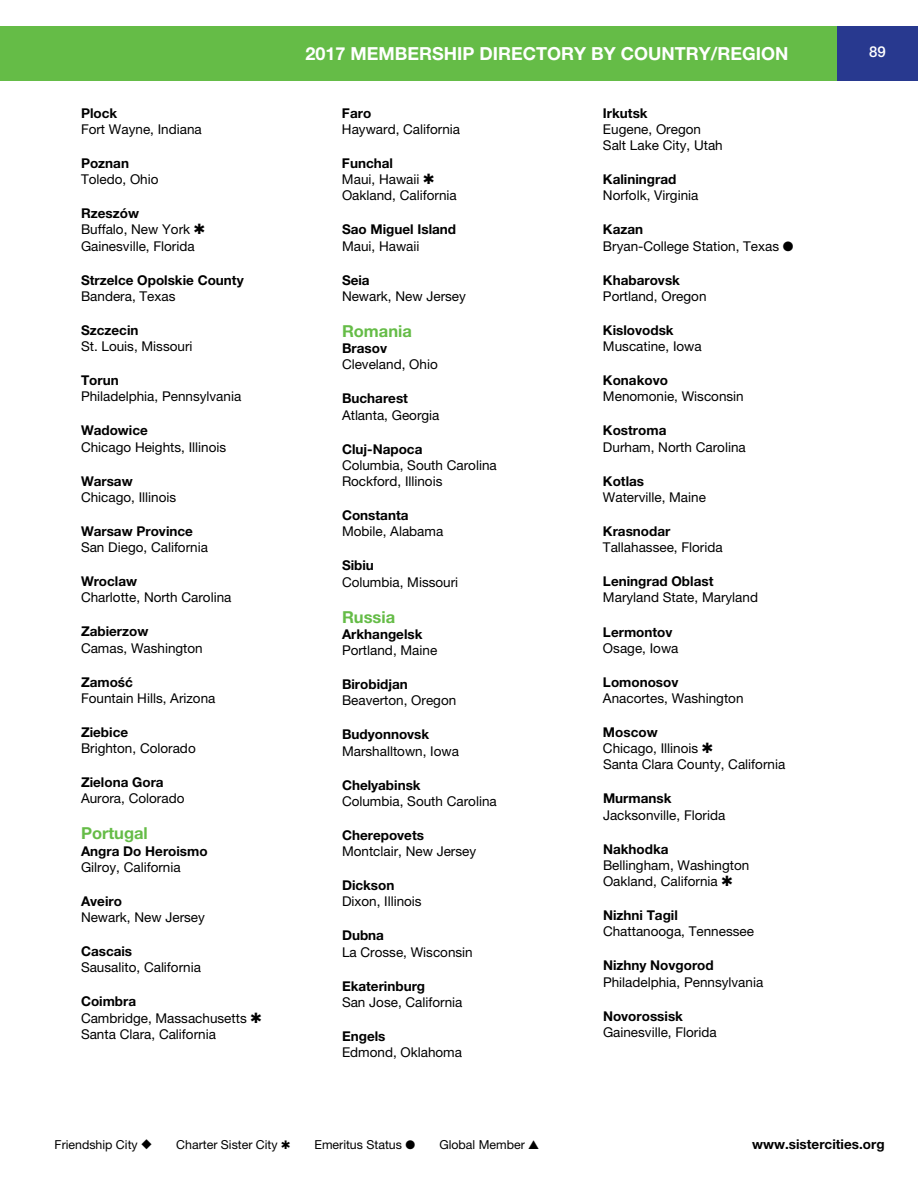
<style>
.page{position:relative;width:918px;height:1188px;background:#fff}
.page>*{position:absolute;margin:0;border:0;box-sizing:border-box;transform-origin:0 0}
.t1{font:700 18px "Helvetica Neue LT Std";color:#fff}
.t2{font:700 16.5px "Helvetica Neue LT Std";color:#65bc47}
.t3{font:500 15px "Helvetica Neue LT Std";color:#fff}
.t4{font:13.5px/16.2px "Helvetica Neue LT Std";color:#000}
.t5{font:700 13.5px "Helvetica Neue LT Std";color:#000}
.t6{font:12.3px "Helvetica Neue LT Std";color:#000}
.s1{font-weight:700}
.s2{font-family:"Helvetica Neue";font-weight:700}
</style>
<div class="page">
<div style="left:0;top:26px;width:918px;height:55px;background:#65bc47"></div>
<div style="left:837px;top:26px;width:81px;height:55px;background:#28398f"></div>
<p class="t5" style="left:81px;top:104px;width:38px">Plock</p>
<p class="t4" style="left:81px;top:121px;width:122px">Fort Wayne, Indiana</p>
<p class="t5" style="left:81px;top:155px;width:50px">Poznan</p>
<p class="t4" style="left:81px;top:171px;width:79px">Toledo, Ohio</p>
<p class="t5" style="left:81px;top:205px;width:59px">Rzeszów</p>
<p class="t4" style="left:81px;top:221px;width:115px">Buffalo, New York<br>Gainesville, Florida</p>
<p class="t5" style="left:81px;top:271px;width:164px">Strzelce Opolskie County</p>
<p class="t4" style="left:81px;top:288px;width:96px">Bandera, Texas</p>
<p class="t5" style="left:81px;top:322px;width:59px">Szczecin</p>
<p class="t4" style="left:81px;top:338px;width:113px">St. Louis, Missouri</p>
<p class="t5" style="left:81px;top:372px;width:39px">Torun</p>
<p class="t4" style="left:81px;top:388px;width:162px">Philadelphia, Pennsylvania</p>
<p class="t5" style="left:81px;top:422px;width:68px">Wadowice</p>
<p class="t4" style="left:81px;top:439px;width:147px">Chicago Heights, Illinois</p>
<p class="t5" style="left:81px;top:473px;width:53px">Warsaw</p>
<p class="t4" style="left:81px;top:489px;width:97px">Chicago, Illinois</p>
<p class="t5" style="left:81px;top:523px;width:113px">Warsaw Province</p>
<p class="t4" style="left:81px;top:539px;width:128px">San Diego, California</p>
<p class="t5" style="left:81px;top:573px;width:58px">Wroclaw</p>
<p class="t4" style="left:81px;top:589px;width:152px">Charlotte, North Carolina</p>
<p class="t5" style="left:81px;top:623px;width:69px">Zabierzow</p>
<p class="t4" style="left:81px;top:640px;width:123px">Camas, Washington</p>
<p class="t4" style="left:81px;top:674px;width:136px"><span class="s1">Zamo</span><span class="s2">ść<br></span>Fountain Hills, Arizona</p>
<p class="t5" style="left:81px;top:724px;width:49px">Ziebice</p>
<p class="t4" style="left:81px;top:740px;width:116px">Brighton, Colorado</p>
<p class="t5" style="left:81px;top:774px;width:84px">Zielona Gora</p>
<p class="t4" style="left:81px;top:790px;width:105px">Aurora, Colorado</p>
<p class="t2" style="left:81px;top:823px;width:68px">Portugal</p>
<p class="t5" style="left:81px;top:842px;width:128px">Angra Do Heroismo</p>
<p class="t4" style="left:81px;top:859px;width:101px">Gilroy, California</p>
<p class="t5" style="left:81px;top:893px;width:42px">Aveiro</p>
<p class="t4" style="left:81px;top:909px;width:125px">Newark, New Jersey</p>
<p class="t5" style="left:81px;top:943px;width:53px">Cascais</p>
<p class="t4" style="left:81px;top:959px;width:121px">Sausalito, California</p>
<p class="t5" style="left:81px;top:993px;width:57px">Coimbra</p>
<p class="t4" style="left:81px;top:1010px;width:167px">Cambridge, Massachusetts<br>Santa Clara, California</p>
<h1 class="t1" style="left:305px;top:43px;width:485px">2017 MEMBERSHIP DIRECTORY BY COUNTRY/REGION</h1>
<p class="t3" style="left:869px;top:43px;width:18px">89</p>
<p class="t5" style="left:342px;top:104px;width:31px">Faro</p>
<p class="t4" style="left:342px;top:121px;width:120px">Hayward, California</p>
<p class="t5" style="left:342px;top:155px;width:53px">Funchal</p>
<p class="t4" style="left:342px;top:171px;width:116px">Maui, Hawaii<br>Oakland, California</p>
<p class="t5" style="left:342px;top:221px;width:116px">Sao Miguel Island</p>
<p class="t4" style="left:342px;top:238px;width:79px">Maui, Hawaii</p>
<p class="t5" style="left:342px;top:271px;width:29px">Seia</p>
<p class="t4" style="left:342px;top:288px;width:125px">Newark, New Jersey</p>
<p class="t2" style="left:342px;top:321px;width:71px">Romania</p>
<p class="t5" style="left:342px;top:340px;width:47px">Brasov</p>
<p class="t4" style="left:342px;top:356px;width:97px">Cleveland, Ohio</p>
<p class="t5" style="left:342px;top:390px;width:68px">Bucharest</p>
<p class="t4" style="left:342px;top:407px;width:99px">Atlanta, Georgia</p>
<p class="t5" style="left:342px;top:440px;width:82px">Cluj-Napoca</p>
<p class="t4" style="left:342px;top:457px;width:156px">Columbia, South Carolina<br>Rockford, Illinois</p>
<p class="t5" style="left:342px;top:507px;width:68px">Constanta</p>
<p class="t4" style="left:342px;top:523px;width:103px">Mobile, Alabama</p>
<p class="t5" style="left:342px;top:557px;width:33px">Sibiu</p>
<p class="t4" style="left:342px;top:574px;width:118px">Columbia, Missouri</p>
<p class="t2" style="left:342px;top:607px;width:55px">Russia</p>
<p class="t5" style="left:342px;top:626px;width:82px">Arkhangelsk</p>
<p class="t4" style="left:342px;top:642px;width:97px">Portland, Maine</p>
<p class="t5" style="left:342px;top:676px;width:67px">Birobidjan</p>
<p class="t4" style="left:342px;top:692px;width:116px">Beaverton, Oregon</p>
<p class="t5" style="left:342px;top:726px;width:89px">Budyonnovsk</p>
<p class="t4" style="left:342px;top:742px;width:118px">Marshalltown, Iowa</p>
<p class="t5" style="left:342px;top:776px;width:80px">Chelyabinsk</p>
<p class="t4" style="left:342px;top:793px;width:156px">Columbia, South Carolina</p>
<p class="t5" style="left:342px;top:827px;width:84px">Cherepovets</p>
<p class="t4" style="left:342px;top:843px;width:136px">Montclair, New Jersey</p>
<p class="t5" style="left:342px;top:877px;width:54px">Dickson</p>
<p class="t4" style="left:342px;top:893px;width:81px">Dixon, Illinois</p>
<p class="t5" style="left:342px;top:927px;width:44px">Dubna</p>
<p class="t4" style="left:342px;top:944px;width:132px">La Crosse, Wisconsin</p>
<p class="t5" style="left:342px;top:977px;width:85px">Ekaterinburg</p>
<p class="t4" style="left:342px;top:994px;width:122px">San Jose, California</p>
<p class="t5" style="left:342px;top:1028px;width:45px">Engels</p>
<p class="t4" style="left:342px;top:1044px;width:122px">Edmond, Oklahoma</p>
<p class="t5" style="left:603px;top:105px;width:46px">Irkutsk</p>
<p class="t4" style="left:603px;top:121px;width:121px">Eugene, Oregon<br>Salt Lake City, Utah</p>
<p class="t5" style="left:603px;top:171px;width:75px">Kaliningrad</p>
<p class="t4" style="left:603px;top:187px;width:97px">Norfolk, Virginia</p>
<p class="t4" style="left:603px;top:221px;width:192px"><span class="s1">Kazan<br></span>Bryan-College Station, Texas ●</p>
<p class="t5" style="left:603px;top:272px;width:79px">Khabarovsk</p>
<p class="t4" style="left:603px;top:288px;width:105px">Portland, Oregon</p>
<p class="t5" style="left:603px;top:322px;width:72px">Kislovodsk</p>
<p class="t4" style="left:603px;top:338px;width:100px">Muscatine, Iowa</p>
<p class="t5" style="left:603px;top:372px;width:67px">Konakovo</p>
<p class="t4" style="left:603px;top:388px;width:142px">Menomonie, Wisconsin</p>
<p class="t5" style="left:603px;top:422px;width:65px">Kostroma</p>
<p class="t4" style="left:603px;top:439px;width:144px">Durham, North Carolina</p>
<p class="t5" style="left:603px;top:473px;width:43px">Kotlas</p>
<p class="t4" style="left:603px;top:489px;width:105px">Waterville, Maine</p>
<p class="t5" style="left:603px;top:523px;width:69px">Krasnodar</p>
<p class="t4" style="left:603px;top:539px;width:121px">Tallahassee, Florida</p>
<p class="t5" style="left:603px;top:573px;width:112px">Leningrad Oblast</p>
<p class="t4" style="left:603px;top:589px;width:157px">Maryland State, Maryland</p>
<p class="t5" style="left:603px;top:623px;width:71px">Lermontov</p>
<p class="t4" style="left:603px;top:640px;width:77px">Osage, Iowa</p>
<p class="t5" style="left:603px;top:674px;width:77px">Lomonosov</p>
<p class="t4" style="left:603px;top:690px;width:142px">Anacortes, Washington</p>
<p class="t5" style="left:603px;top:724px;width:56px">Moscow</p>
<p class="t4" style="left:603px;top:740px;width:184px">Chicago, Illinois<br>Santa Clara County, California</p>
<p class="t5" style="left:603px;top:790px;width:70px">Murmansk</p>
<p class="t4" style="left:603px;top:807px;width:124px">Jacksonville, Florida</p>
<p class="t5" style="left:603px;top:841px;width:67px">Nakhodka</p>
<p class="t4" style="left:603px;top:857px;width:148px">Bellingham, Washington<br>Oakland, California</p>
<p class="t5" style="left:603px;top:907px;width:76px">Nizhni Tagil</p>
<p class="t4" style="left:603px;top:923px;width:153px">Chattanooga, Tennessee</p>
<p class="t5" style="left:603px;top:957px;width:112px">Nizhny Novgorod</p>
<p class="t4" style="left:603px;top:974px;width:162px">Philadelphia, Pennsylvania</p>
<p class="t5" style="left:603px;top:1008px;width:82px">Novorossisk</p>
<p class="t4" style="left:603px;top:1024px;width:115px">Gainesville, Florida</p>
<p class="t6" style="left:55px;top:1137px;width:99px">Friendship City ◆</p>
<p class="t6" style="left:176px;top:1137px;width:103px">Charter Sister City</p>
<p class="t6" style="left:314px;top:1137px;width:102px">Emeritus Status ●</p>
<p class="t6" style="left:439px;top:1137px;width:101px">Global Member ▲</p>
<p class="t5" style="left:752px;top:1136px;width:134px">www.sistercities.org</p>
</div>
